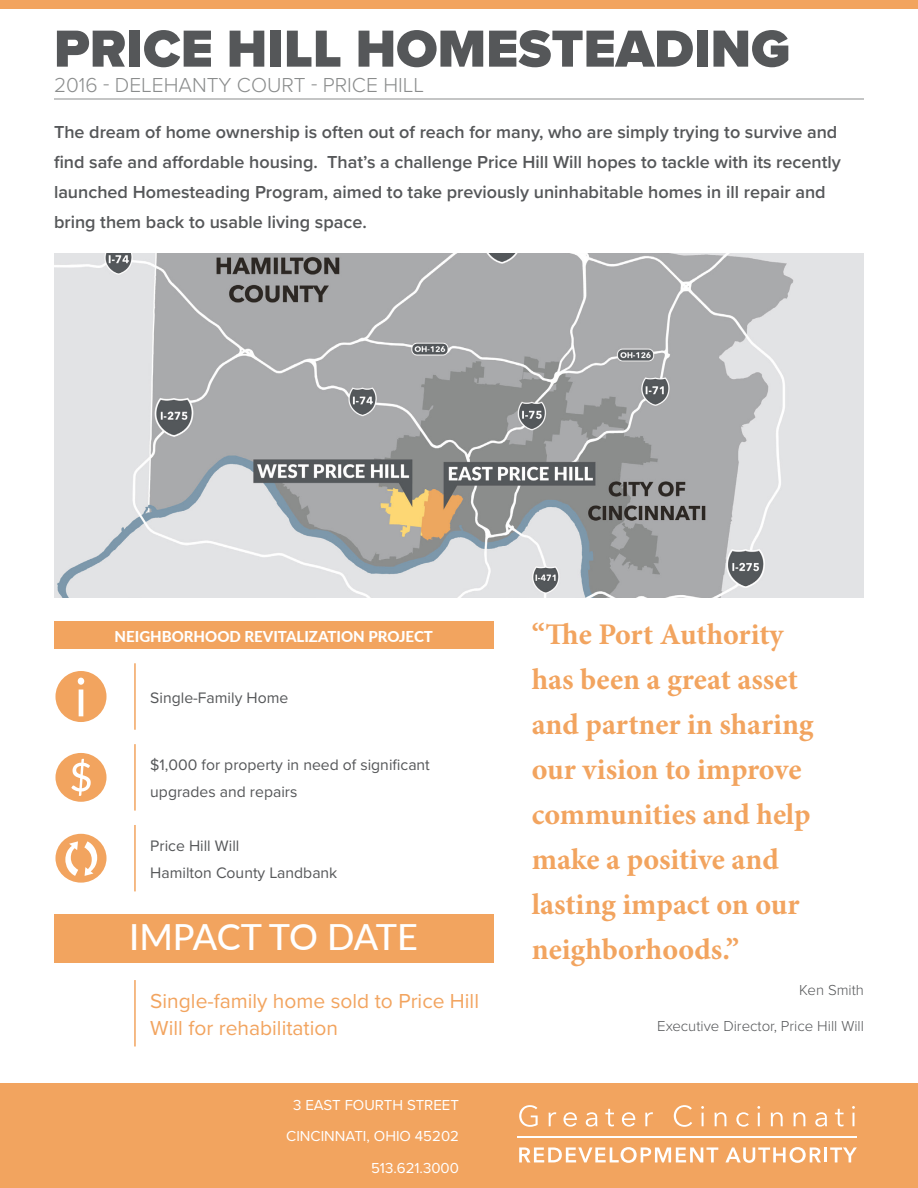
<style>
.page{position:relative;width:918px;height:1188px;background:#fff}
.page>*{position:absolute;margin:0;border:0;box-sizing:border-box;transform-origin:0 0}
.t1{font:900 54px "Proxima Nova";color:#555759}
.t2{font:500 36px "Lato";letter-spacing:-.02em;color:#fff}
.t3{font:700 30px/45px "Minion Pro";color:#f2a45f}
.t4{font:21px/27px "Proxima Nova";color:#f2a45f}
.t5{font:300 21px "Proxima Nova";color:#8a8c8c}
.t6{font:600 18px/30px "Proxima Nova";color:#555759}
.t7{font:15.75px/27px "Proxima Nova";color:#555759}
.t8{font:15px/31.5px "Proxima Nova";color:#fff;text-align:right}
.t9{font:300 15px "Proxima Nova";color:#555759}
.t10{font:800 15px "Lato";color:#fff}
</style>
<div class="page">
<div style="left:0;top:1084px;width:918px;height:104px;background:#f2a45f"></div>
<hr style="left:518px;top:1136px;width:339px;height:1px;background:#fff">
<svg style="left:519px;top:1105px;width:19px;height:22px"></svg>
<svg style="left:549px;top:1112px;width:7px;height:14px"></svg>
<svg style="left:563px;top:1112px;width:14px;height:15px"></svg>
<svg style="left:586px;top:1112px;width:11px;height:15px"></svg>
<svg style="left:605px;top:1109px;width:9px;height:17px"></svg>
<svg style="left:622px;top:1112px;width:13px;height:15px"></svg>
<svg style="left:645px;top:1112px;width:8px;height:14px"></svg>
<svg style="left:674px;top:1105px;width:18px;height:22px"></svg>
<svg style="left:701px;top:1106px;width:3px;height:20px"></svg>
<svg style="left:715px;top:1112px;width:11px;height:14px"></svg>
<svg style="left:736px;top:1112px;width:13px;height:15px"></svg>
<svg style="left:757px;top:1106px;width:3px;height:20px"></svg>
<svg style="left:771px;top:1112px;width:12px;height:14px"></svg>
<svg style="left:793px;top:1112px;width:12px;height:14px"></svg>
<svg style="left:815px;top:1112px;width:12px;height:15px"></svg>
<svg style="left:835px;top:1109px;width:9px;height:17px"></svg>
<svg style="left:852px;top:1106px;width:3px;height:20px"></svg>
<svg style="left:519px;top:1147px;width:199px;height:16px"></svg>
<svg style="left:725px;top:1147px;width:96px;height:16px"></svg>
<hr style="left:824px;top:1147px;width:3px;height:15px;background:#fff">
<svg style="left:830px;top:1147px;width:27px;height:15px"></svg>
<div style="left:0;top:0;width:918px;height:8px;background:#f2a45f"></div>
<hr style="left:54px;top:99px;width:810px;height:1px;background:#8a8c8c">
<img style="left:54px;top:253px;width:810px;height:344px">
<div style="left:54px;top:622px;width:439px;height:27px;background:#f2a45f"></div>
<div style="left:55px;top:671px;width:52px;height:51px;background:#f2a45f;border-radius:50%"></div>
<svg style="left:78px;top:678px;width:6px;height:38px"></svg>
<hr style="left:134px;top:663px;width:2px;height:67px;background:#f2a45f">
<hr style="left:134px;top:744px;width:2px;height:67px;background:#f2a45f">
<div style="left:55px;top:753px;width:52px;height:49px;background:#f2a45f;border-radius:50%"></div>
<svg style="left:71px;top:759px;width:20px;height:37px"></svg>
<div style="left:54px;top:914px;width:439px;height:48px;background:#f2a45f"></div>
<hr style="left:134px;top:980px;width:2px;height:66px;background:#f2a45f">
<hr style="left:134px;top:825px;width:2px;height:66px;background:#f2a45f">
<div style="left:55px;top:834px;width:52px;height:49px;background:#f2a45f;border-radius:50%"></div>
<svg style="left:65px;top:841px;width:32px;height:35px"></svg>
<p class="t1" style="left:54px;top:8px;width:738px">PRICE HILL HOMESTEADING</p>
<p class="t5" style="left:54px;top:69px;width:371px">2016 - DELEHANTY COURT - PRICE HILL</p>
<p class="t6" style="left:54px;top:117px;width:788px">The dream of home ownership is often out of reach for many, who are simply trying to survive and find safe and affordable housing. That’s a challenge Price Hill Will hopes to tackle with its recently launched Homesteading Program, aimed to take previously uninhabitable homes in ill repair and bring them back to usable living space.</p>
<p class="t10" style="left:115px;top:625px;width:320px">NEIGHBORHOOD REVITALIZATION PROJECT</p>
<p class="t7" style="left:150px;top:683px;width:140px">Single-Family Home</p>
<p class="t7" style="left:150px;top:751px;width:281px">$1,000 for property in need of significant upgrades and repairs</p>
<p class="t7" style="left:150px;top:831px;width:91px">Price Hill Will</p>
<p class="t7" style="left:150px;top:858px;width:189px">Hamilton County Landbank</p>
<p class="t2" style="left:129px;top:911px;width:290px">IMPACT TO DATE</p>
<p class="t4" style="left:150px;top:987px;width:330px">Single-family home sold to Price Hill<br>Will for rehabilitation</p>
<p class="t8" style="left:286px;top:1088px;width:174px">3 EAST FOURTH STREET<br>CINCINNATI, OHIO 45202<br>513.621.3000</p>
<p class="t3" style="left:532px;top:611px;width:283px">“The Port Authority has been a great asset and partner in sharing our vision to improve communities and help make a positive and lasting impact on our neighborhoods.”</p>
<p class="t9" style="left:799px;top:978px;width:66px">Ken Smith</p>
<p class="t9" style="left:657px;top:1014px;width:208px">Executive Director, Price Hill Will</p>
</div>
